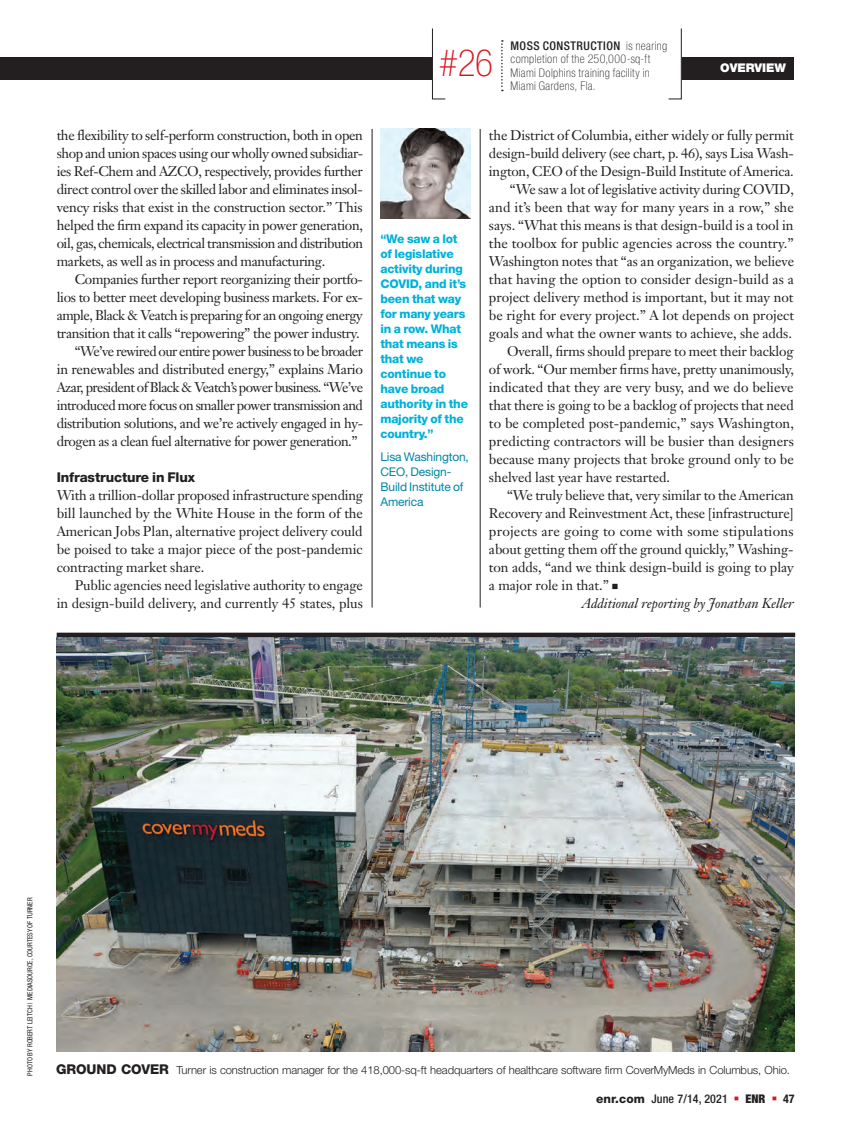
<style>
.page{position:relative;width:851px;height:1134px;background:#fff}
.page>*{position:absolute;margin:0;border:0;box-sizing:border-box;transform-origin:0 0}
.t1{font:100 condensed 37.5px "Helvetica Neue";color:#d7171f}
.t2{font:13.8px/18px "Janson Text";letter-spacing:-.01em;color:#231f20;text-align:justify}
.t3{font:13.8px "Janson Text";letter-spacing:-.035em;color:#231f20}
.t4{font:13.8px "Janson Text";letter-spacing:-.04em;color:#231f20}
.t5{font:13.8px "Janson Text";letter-spacing:-.03em;color:#231f20}
.t6{font:13.8px "Janson Text";letter-spacing:-.045em;color:#231f20}
.t7{font:13.8px "Janson Text";letter-spacing:.015em;color:#231f20}
.t8{font:italic 13.8px "Janson Text";letter-spacing:-.005em;color:#231f20}
.t9{font:800 13.5px "Helvetica Neue";letter-spacing:-.01em;color:#231f20}
.t10{font:800 12px/15px "Helvetica Neue";letter-spacing:-.015em;color:#00b1d9}
.t11{font:100 condensed 12px/13.5px "Helvetica Neue";letter-spacing:.03em;color:#231f20}
.t12{font:12px/15px "Helvetica Neue";letter-spacing:-.015em;color:#0086a5}
.t13{font:500 condensed 12px "Helvetica Neue";letter-spacing:.005em;color:#231f20}
.t14{font:900 12px "Helvetica Neue";letter-spacing:-.005em;color:#fff}
.t15{font:900 condensed 12px "Helvetica Neue";color:#231f20}
.t16{font:700 condensed 12px "Helvetica Neue";color:#231f20}
.t17{font:300 11.25px "Helvetica Neue";letter-spacing:-.01em;color:#231f20}
.t18{font:condensed 7.2px "Helvetica Neue";color:#231f20}
.s1{font-weight:500}
.s2{font-weight:800;font-size:13.5px}
.s3{font-weight:800;font-stretch:normal}
</style>
<div class="page">
<img style="left:380px;top:129px;width:90px;height:90px">
<hr style="left:372px;top:129px;width:1px;height:479px;background:#231f20">
<hr style="left:480px;top:129px;width:1px;height:479px;background:#231f20">
<div style="left:0;top:57px;width:793px;height:23px;background:#231f20"></div>
<div style="left:432px;top:31px;width:249px;height:70px;background:#fff"></div>
<svg style="left:432px;top:28px;width:13px;height:71px"></svg>
<svg style="left:668px;top:28px;width:13px;height:71px"></svg>
<svg style="left:501px;top:40px;width:2px;height:51px"></svg>
<img style="left:57px;top:637px;width:737px;height:415px">
<hr style="left:57px;top:633px;width:738px;height:4px;background:#231f20">
<p class="t2" style="left:57px;top:126px;width:308px">the flexibility to self-perform construction, both in open shop and union spaces using our wholly owned subsidiar&shy;ies Ref-Chem and AZCO, respectively, provides further direct control over the skilled labor and eliminates insol&shy;vency risks that exist in the construction sector.” This helped the firm expand its capacity in power generation, oil, gas, chemicals, electrical transmission and distribution markets, as well as in process and manufacturing.</p>
<p class="t2" style="left:75px;top:270px;width:290px">Companies further report reorganizing their portfo-</p>
<p class="t2" style="left:57px;top:288px;width:308px">lios to better meet developing business markets. For ex-</p>
<p class="t3" style="left:57px;top:306px;width:307px">ample, Black &amp; Veatch is preparing for an ongoing energy</p>
<p class="t2" style="left:57px;top:324px;width:304px">transition that it calls “repowering” the power industry.</p>
<p class="t6" style="left:75px;top:342px;width:290px">“We’ve rewired our entire power business to be broader</p>
<p class="t2" style="left:57px;top:360px;width:308px">in renewables and distributed energy,” explains Mario</p>
<p class="t4" style="left:57px;top:378px;width:308px">Azar, president of Black &amp; Veatch’s power business. “We’ve</p>
<p class="t3" style="left:57px;top:396px;width:308px">introduced more focus on smaller power transmission and</p>
<p class="t5" style="left:57px;top:414px;width:308px">distribution solutions, and we’re actively engaged in hy-</p>
<p class="t3" style="left:57px;top:432px;width:302px">drogen as a clean fuel alternative for power generation.”</p>
<p class="t9" style="left:57px;top:469px;width:140px">Infrastructure in Flux</p>
<p class="t2" style="left:57px;top:486px;width:308px">With a trillion-dollar proposed infrastructure spending bill launched by the White House in the form of the American Jobs Plan, alternative project delivery could be poised to take a major piece of the post-pandemic contracting market share.</p>
<p class="t2" style="left:57px;top:576px;width:308px;text-align:right">Public agencies need legislative authority to engage<br>in design-build delivery, and currently 45 states, plus</p>
<h1 class="t1" style="left:439px;top:41px;width:55px">#26</h1>
<p class="t11" style="left:510px;top:39px;width:158px"><span class="s1">MOSS CONSTRUCTION</span> is nearing completion of the 250,000-sq-ft<br>Miami Dolphins training facility in<br>Miami Gardens, Fla.</p>
<p class="t14" style="left:720px;top:61px;width:67px">OVERVIEW</p>
<p class="t10" style="left:380px;top:231px;width:89px">“We saw a lot of legislative activity during<br>COVID, and it’s been that way for many years in a row. What that means is that we continue to have broad authority in the majority of the country.”</p>
<p class="t12" style="left:380px;top:449px;width:90px">Lisa Washington,<br>CEO, Design-<br>Build Institute of<br>America</p>
<p class="t2" style="left:489px;top:126px;width:306px">the District of Columbia, either widely or fully permit</p>
<p class="t2" style="left:489px;top:144px;width:306px">design-build delivery (see chart, p. 46), says Lisa Wash-</p>
<p class="t2" style="left:489px;top:162px;width:306px">ington, CEO of the Design-Build Institute of America.</p>
<p class="t2" style="left:510px;top:180px;width:285px">“We saw a lot of legislative activity during COVID,</p>
<p class="t2" style="left:489px;top:198px;width:306px">and it’s been that way for many years in a row,” she</p>
<p class="t2" style="left:489px;top:216px;width:306px">says. “What this means is that design-build is a tool in</p>
<p class="t2" style="left:489px;top:234px;width:306px">the toolbox for public agencies across the country.”</p>
<p class="t2" style="left:489px;top:252px;width:306px">Washington notes that “as an organization, we believe</p>
<p class="t2" style="left:489px;top:270px;width:306px">that having the option to consider design-build as a</p>
<p class="t2" style="left:489px;top:288px;width:306px">project delivery method is important, but it may not</p>
<p class="t2" style="left:489px;top:306px;width:306px">be right for every project.” A lot depends on project</p>
<p class="t2" style="left:489px;top:324px;width:304px">goals and what the owner wants to achieve, she adds.</p>
<p class="t2" style="left:507px;top:342px;width:288px">Overall, firms should prepare to meet their backlog</p>
<p class="t2" style="left:489px;top:360px;width:306px">of work. “Our member firms have, pretty unanimously,</p>
<p class="t2" style="left:489px;top:378px;width:306px">indicated that they are very busy, and we do believe</p>
<p class="t2" style="left:489px;top:396px;width:306px">that there is going to be a backlog of projects that need</p>
<p class="t2" style="left:489px;top:414px;width:306px">to be completed post-pandemic,” says Washington,</p>
<p class="t2" style="left:489px;top:432px;width:306px">predicting contractors will be busier than designers</p>
<p class="t2" style="left:489px;top:450px;width:306px">because many projects that broke ground only to be</p>
<p class="t2" style="left:489px;top:468px;width:182px">shelved last year have restarted.</p>
<p class="t2" style="left:507px;top:486px;width:288px">“We truly believe that, very similar to the American</p>
<p class="t2" style="left:489px;top:504px;width:306px">Recovery and Reinvestment Act, these [infrastructure]</p>
<p class="t7" style="left:489px;top:522px;width:306px">projects are going to come with some stipulations</p>
<p class="t2" style="left:489px;top:540px;width:306px">about getting them off the ground quickly,” Washing-</p>
<p class="t2" style="left:489px;top:558px;width:306px">ton adds, “and we think design-build is going to play</p>
<p class="t2" style="left:489px;top:576px;width:121px">a major role in that.”</p>
<p class="t8" style="left:581px;top:594px;width:214px">Additional reporting by Jonathan Keller</p>
<p class="t18" style="left:26px;top:1076px;width:179px;rotate:-90deg">PHOTO BY ROBERT LEITCH | MEDIASOURCE, COURTESY OF TURNER</p>
<p class="t17" style="left:56px;top:1064px;width:735px"><span class="s2">GROUND COVER</span> Turner is construction manager for the 418,000-sq-ft headquarters of healthcare software firm CoverMyMeds in Columbus, Ohio.</p>
<p class="t13" style="left:596px;top:1092px;width:133px"><span class="s3">enr.com</span> June 7/14, 2021</p>
<p class="t15" style="left:745px;top:1092px;width:22px">ENR</p>
<p class="t16" style="left:783px;top:1092px;width:13px">47</p>
</div>
